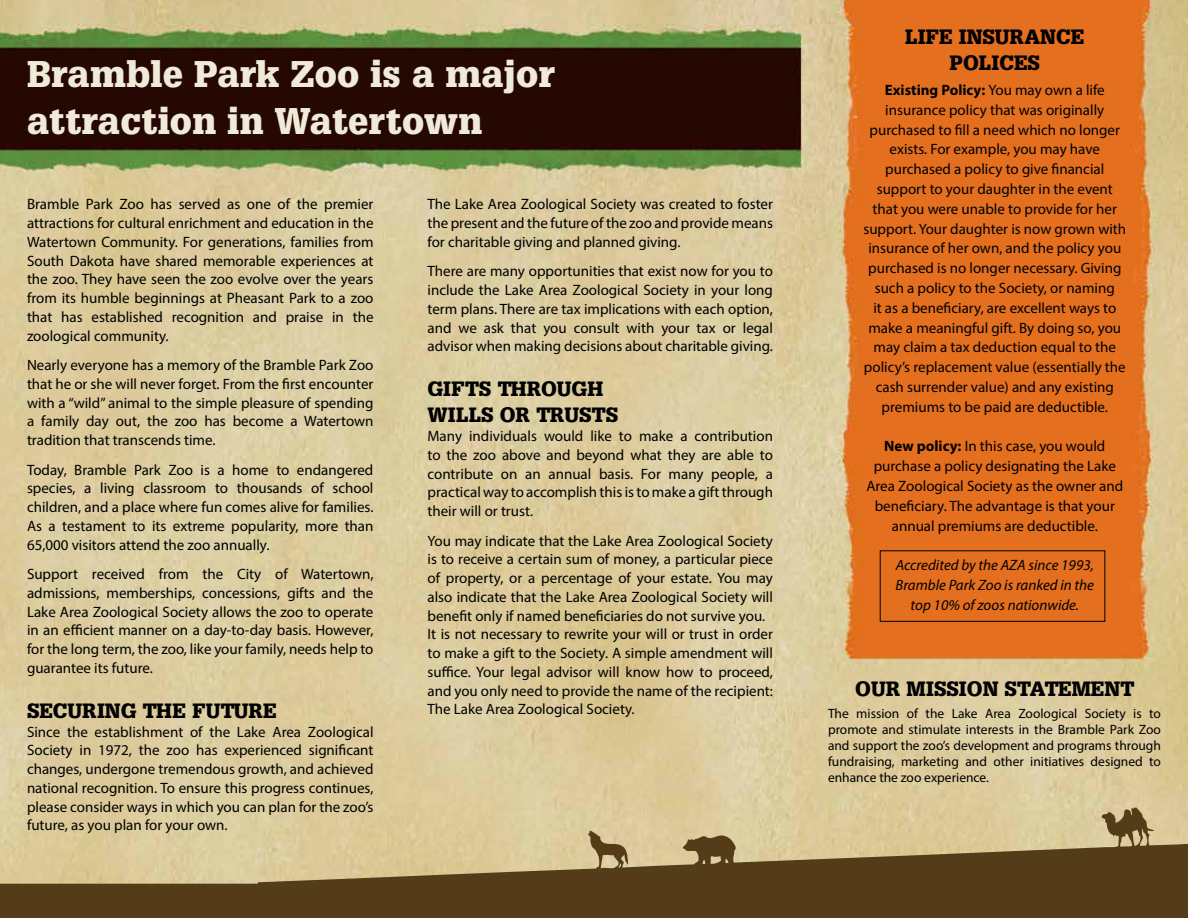
<style>
.page{position:relative;width:1188px;height:918px;background:#fff}
.page>*{position:absolute;margin:0;border:0;box-sizing:border-box;transform-origin:0 0}
.t1{font:39px/46.8px "Square Serif Black DTC";color:#f0ead8}
.t2{font:21.75px/26.1px "Square Serif Black DTC";color:#000}
.t3{font:15px/18.8px "Myriad Pro";color:#000;text-align:justify}
.t4{font:italic 15px/19.8px "Myriad Pro";color:#000;text-align:center}
.t5{font:13.5px/16.2px "Myriad Pro";color:#000;text-align:justify}
.s1{font-weight:700}
</style>
<div class="page">
<img style="left:0;top:0;width:1188px;height:807px">
<svg style="left:0;top:807px;width:1188px;height:111px;background:#9b875d"></svg>
<div style="left:880px;top:550px;width:225px;height:72px;border:1px solid #000"></div>
<h1 class="t1" style="left:27px;top:51px;width:529px">BRAMBLE PARK ZOO IS A MAJOR<br>ATTRACTION IN WATERTOWN</h1>
<p class="t3" style="left:27px;top:195px;width:348px">Bramble Park Zoo has served as one of the premier attractions for cultural enrichment and education in the Watertown Community. For generations, families from South Dakota have shared memorable experiences at the zoo. They have seen the zoo evolve over the years from its humble beginnings at Pheasant Park to a zoo that has established recognition and praise in the zoological community.</p>
<p class="t3" style="left:27px;top:355px;width:348px">Nearly everyone has a memory of the Bramble Park Zoo that he or she will never forget. From the first encounter with a “wild” animal to the simple pleasure of spending a family day out, the zoo has become a Watertown tradition that transcends time.</p>
<p class="t3" style="left:27px;top:460px;width:348px">Today, Bramble Park Zoo is a home to endangered species, a living classroom to thousands of school children, and a place where fun comes alive for families.<br>As a testament to its extreme popularity, more than 65,000 visitors attend the zoo annually.</p>
<p class="t3" style="left:27px;top:565px;width:348px">Support received from the City of Watertown, admissions, memberships, concessions, gifts and the Lake Area Zoological Society allows the zoo to operate in an efficient manner on a day-to-day basis. However, for the long term, the zoo, like your family, needs help to guarantee its future.</p>
<h2 class="t2" style="left:27px;top:697px;width:251px">SECURING THE FUTURE</h2>
<p class="t3" style="left:27px;top:722px;width:348px">Since the establishment of the Lake Area Zoological Society in 1972, the zoo has experienced significant changes, undergone tremendous growth, and achieved national recognition. To ensure this progress continues, please consider ways in which you can plan for the zoo’s future, as you plan for your own.</p>
<p class="t3" style="left:428px;top:195px;width:347px">The Lake Area Zoological Society was created to foster the present and the future of the zoo and provide means for charitable giving and planned giving.</p>
<p class="t3" style="left:428px;top:262px;width:347px">There are many opportunities that exist now for you to include the Lake Area Zoological Society in your long term plans. There are tax implications with each option, and we ask that you consult with your tax or legal advisor when making decisions about charitable giving.</p>
<h2 class="t2" style="left:428px;top:376px;width:177px">GIFTS THROUGH<br>WILLS</h2>
<h2 class="t2" style="left:500px;top:402px;width:118px">OR TRUSTS</h2>
<p class="t3" style="left:428px;top:427px;width:347px">Many individuals would like to make a contribution to the zoo above and beyond what they are able to contribute on an annual basis. For many people, a practical way to accomplish this is to make a gift through their will or trust.</p>
<p class="t3" style="left:428px;top:531px;width:347px;text-align:left">You may indicate that the Lake Area Zoological Society is to receive a certain sum of money, a particular piece of property, or a percentage of your estate. You may also indicate that the Lake Area Zoological Society will benefit only if named beneficiaries do not survive you.<br>It is not necessary to rewrite your will or trust in order to make a gift to the Society. A simple amendment will suffice. Your legal advisor will know how to proceed, and you only need to provide the name of the recipient:<br>The Lake Area Zoological Society.</p>
<h2 class="t2" style="left:905px;top:23px;width:181px;text-align:center">LIFE INSURANCE<br>POLICES</h2>
<p class="t3" style="left:863px;top:80px;width:264px;line-height:19.8px;text-align:center"><span class="s1">Existing Policy:</span> You may own a life insurance policy that was originally purchased to fill a need which no longer exists. For example, you may have purchased a policy to give financial support to your daughter in the event that you were unable to provide for her support. Your daughter is now grown with insurance of her own, and the policy you purchased is no longer necessary. Giving such a policy to the Society, or naming<br>it as a beneficiary, are excellent ways to make a meaningful gift. By doing so, you may claim a tax deduction equal to the policy’s replacement value (essentially the cash surrender value) and any existing premiums to be paid are deductible.</p>
<p class="t3" style="left:866px;top:436px;width:258px;line-height:19.8px;text-align:center"><span class="s1">New policy:</span> In this case, you would purchase a policy designating the Lake Area Zoological Society as the owner and beneficiary. The advantage is that your annual premiums are deductible.</p>
<p class="t4" style="left:896px;top:555px;width:200px">Accredited by the AZA since 1993,<br>Bramble Park Zoo is ranked in the top 10% of zoos nationwide.</p>
<h2 class="t2" style="left:855px;top:676px;width:280px">OUR MISSION STATEMENT</h2>
<p class="t5" style="left:828px;top:705px;width:335px">The mission of the Lake Area Zoological Society is to promote and stimulate interests in the Bramble Park Zoo and support the zoo’s development and programs through fundraising, marketing and other initiatives designed to enhance the zoo experience.</p>
</div>
